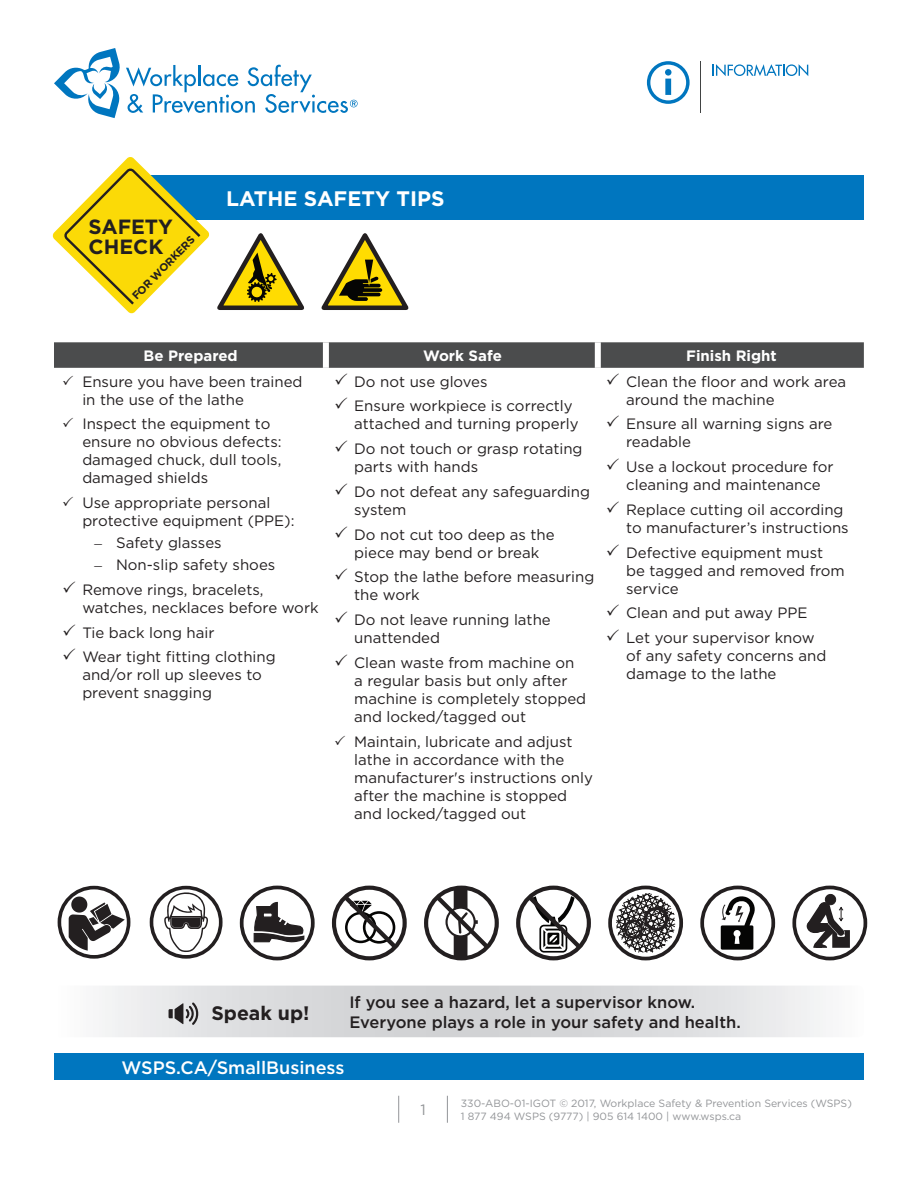
<style>
.page{position:relative;width:918px;height:1188px;background:#fff}
.page>*{position:absolute;margin:0;border:0;box-sizing:border-box;transform-origin:0 0}
.t1{font:700 21px "Gotham";color:#fff}
.t2{font:700 20.55px/19.5px "Gotham";color:#231f20}
.t3{font:700 19.5px "Gotham";color:#231f20}
.t4{font:500 18px "Gotham";color:#fff}
.t5{font:500 16.5px/19.8px "Gotham";color:#231f20}
.t6{font:15px/18px "Gotham";color:#231f20}
.t7{font:700 15px "Gotham";color:#fff}
.t8{font:15px "Gotham";color:#939598}
.t9{font:700 10.8px "Gotham";color:#231f20}
.t10{font:10.5px/13.5px "Gotham";color:#939598}
.s1{font-family:"Times New Roman"}
</style>
<div class="page">
<div style="left:145px;top:175px;width:719px;height:45px;background:#0076bf"></div>
<svg style="left:102px;top:986px;width:721px;height:51px;background:#dadbdd"></svg>
<svg style="left:240px;top:886px;width:75px;height:74px"></svg>
<svg style="left:700px;top:886px;width:75px;height:74px"></svg>
<svg style="left:608px;top:886px;width:75px;height:74px"></svg>
<svg style="left:217px;top:233px;width:87px;height:77px"></svg>
<svg style="left:57px;top:886px;width:73px;height:73px"></svg>
<svg style="left:149px;top:886px;width:74px;height:73px"></svg>
<svg style="left:332px;top:886px;width:75px;height:74px"></svg>
<svg style="left:424px;top:886px;width:75px;height:74px"></svg>
<svg style="left:516px;top:886px;width:75px;height:74px"></svg>
<svg style="left:792px;top:886px;width:75px;height:74px"></svg>
<svg style="left:321px;top:233px;width:87px;height:77px"></svg>
<svg style="left:398px;top:1096px;width:1px;height:27px"></svg>
<svg style="left:447px;top:1096px;width:1px;height:27px"></svg>
<hr style="left:700px;top:61px;width:1px;height:51px;background:#414343">
<svg style="left:647px;top:61px;width:43px;height:43px"></svg>
<svg style="left:713px;top:64px;width:95px;height:12px"></svg>
<svg style="left:54px;top:48px;width:304px;height:70px"></svg>
<div style="left:54px;top:1053px;width:810px;height:27px;background:#0076bf"></div>
<svg style="left:52px;top:157px;width:158px;height:157px"></svg>
<svg style="left:54px;top:342px;width:810px;height:26px;background:#505152"></svg>
<h2 class="t2" style="left:89px;top:217px;width:86px">SAFETY<br>CHECK</h2>
<p class="t9" style="left:129px;top:293px;width:86px;rotate:-46deg">FOR WORKERS</p>
<h1 class="t1" style="left:226px;top:185px;width:220px">LATHE SAFETY TIPS</h1>
<p class="t7" style="left:144px;top:346px;width:96px">Be Prepared</p>
<p class="t7" style="left:423px;top:346px;width:80px">Work Safe</p>
<p class="t7" style="left:686px;top:346px;width:92px">Finish Right</p>
<p class="t6" style="left:82px;top:372px;width:222px">Ensure you have been trained in the use of the lathe</p>
<p class="t6" style="left:82px;top:415px;width:201px">Inspect the equipment to ensure no obvious defects: damaged chuck, dull tools, damaged shields</p>
<p class="t6" style="left:82px;top:493px;width:214px">Use appropriate personal protective equipment (PPE):</p>
<p class="t6" style="left:94px;top:533px;width:129px"><span class="s1">–</span> Safety glasses</p>
<p class="t6" style="left:82px;top:552px;width:195px;line-height:24.8px;text-indent:12px"><span class="s1">–</span> Non-slip safety shoes<br>Remove rings, bracelets,</p>
<p class="t6" style="left:82px;top:595px;width:238px;line-height:24.8px">watches, necklaces before work<br>Tie back long hair<br>Wear tight fitting clothing</p>
<p class="t6" style="left:82px;top:666px;width:181px">and/or roll up sleeves to prevent snagging</p>
<p class="t6" style="left:626px;top:372px;width:222px">Clean the floor and work area around the machine</p>
<p class="t6" style="left:626px;top:415px;width:208px">Ensure all warning signs are readable</p>
<p class="t6" style="left:626px;top:457px;width:209px">Use a lockout procedure for cleaning and maintenance</p>
<p class="t6" style="left:626px;top:500px;width:224px">Replace cutting oil according to manufacturer’s instructions</p>
<p class="t6" style="left:626px;top:543px;width:220px">Defective equipment must be tagged and removed from service</p>
<p class="t6" style="left:626px;top:600px;width:190px;line-height:24.8px">Clean and put away PPE<br>Let your supervisor know</p>
<p class="t6" style="left:626px;top:647px;width:202px">of any safety concerns and damage to the lathe</p>
<p class="t6" style="left:354px;top:369px;width:220px;line-height:24.8px">Do not use gloves<br>Ensure workpiece is correctly</p>
<p class="t6" style="left:354px;top:411px;width:230px;line-height:24.8px">attached and turning properly<br>Do not touch or grasp rotating</p>
<p class="t6" style="left:354px;top:454px;width:237px;line-height:24.8px">parts with hands<br>Do not defeat any safeguarding</p>
<p class="t6" style="left:354px;top:497px;width:202px;line-height:24.8px">system<br>Do not cut too deep as the</p>
<p class="t6" style="left:354px;top:540px;width:242px;line-height:24.8px">piece may bend or break<br>Stop the lathe before measuring</p>
<p class="t6" style="left:354px;top:582px;width:198px;line-height:24.8px">the work<br>Do not leave running lathe</p>
<p class="t6" style="left:354px;top:625px;width:222px;line-height:24.8px">unattended<br>Clean waste from machine on</p>
<p class="t6" style="left:354px;top:671px;width:233px">a regular basis but only after machine is completely stopped and locked/tagged out</p>
<p class="t6" style="left:354px;top:732px;width:240px">Maintain, lubricate and adjust lathe in accordance with the manufacturer's instructions only after the machine is stopped and locked/tagged out</p>
<h3 class="t3" style="left:211px;top:1000px;width:100px">Speak up!</h3>
<p class="t5" style="left:349px;top:992px;width:393px">If you see a hazard, let a supervisor know.<br>Everyone plays a role in your safety and health.</p>
<p class="t4" style="left:122px;top:1056px;width:224px">WSPS.CA/SmallBusiness</p>
<p class="t8" style="left:420px;top:1100px;width:7px">1</p>
<p class="t10" style="left:461px;top:1096px;width:393px">330-ABO-01-IGOT © 2017, Workplace Safety &amp; Prevention Services (WSPS)<br>1 877 494 WSPS (9777) | 905 614 1400 | www.wsps.ca</p>
</div>
